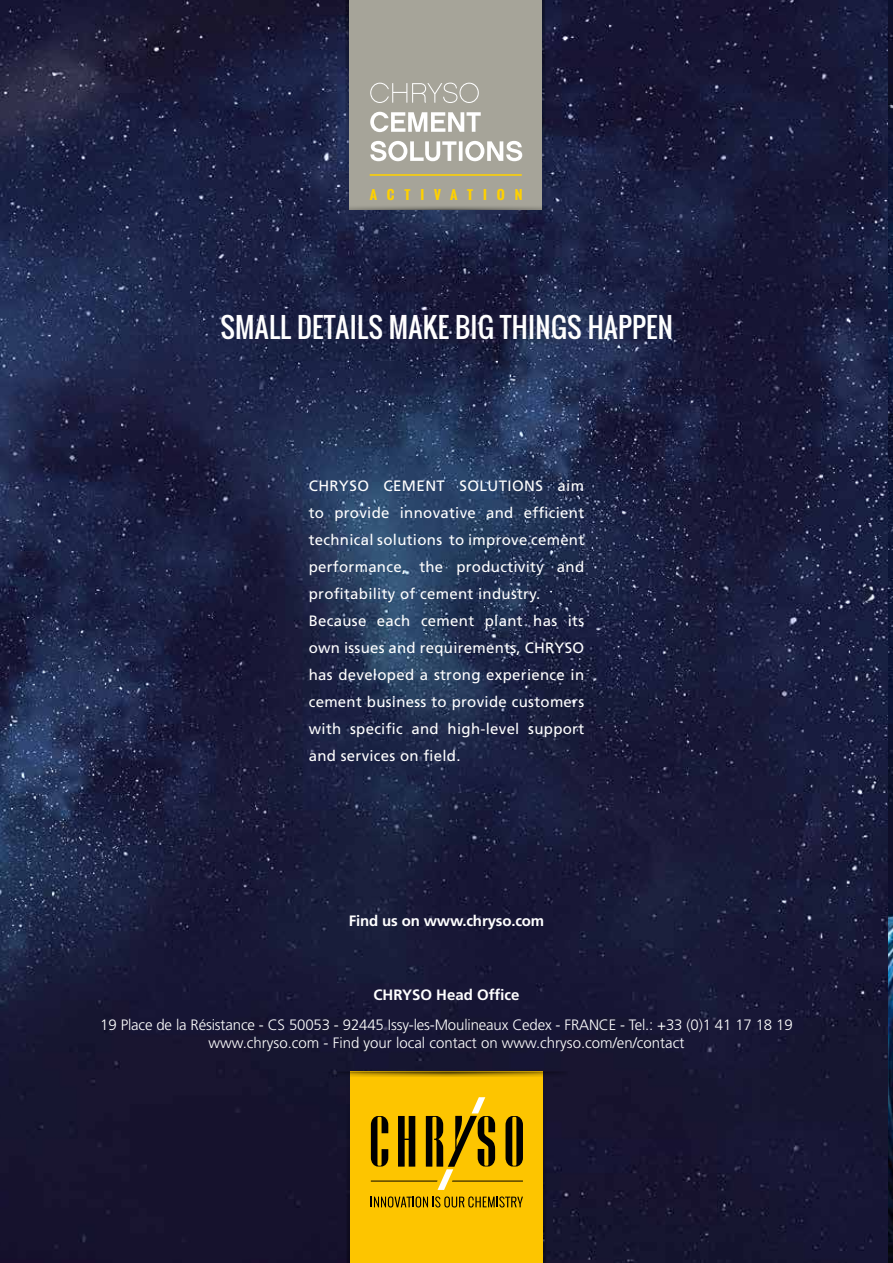
<style>
.page{position:relative;width:893px;height:1263px;background:#fff}
.page>*{position:absolute;margin:0;border:0;box-sizing:border-box;transform-origin:0 0}
.t1{font:27px "Oswald";letter-spacing:.01em;color:#fff}
.t2{font:15px/27px "Frutiger";letter-spacing:.02em;color:#fff}
.t3{font:300 15px/18px "Frutiger";letter-spacing:-.01em;color:#fff;text-align:center}
.t4{font:700 15px "Frutiger";letter-spacing:-.01em;color:#fff}
.t5{font:700 12.3px "Oswald";letter-spacing:.73em;color:#ffd100;scale:1.09 1}
</style>
<div class="page">
<img style="left:888px;top:0;width:5px;height:1263px">
<img style="left:0;top:0;width:888px;height:1263px">
<svg style="left:310px;top:1072px;width:269px;height:191px;background:#a6820e"></svg>
<svg style="left:309px;top:0;width:270px;height:210px;background:#838385"></svg>
<hr style="left:370px;top:174px;width:152px;height:2px;background:#ffd100">
<p class="t5" style="left:370px;top:185px;width:142px">ACTIVATION</p>
<h1 class="t1" style="left:220px;top:307px;width:454px">SMALL DETAILS MAKE BIG THINGS HAPPEN</h1>
<p class="t2" style="left:309px;top:472px;width:277px">CHRYSO CEMENT SOLUTIONS aim to provide innovative and efficient technical solutions to improve cement performance, the productivity and profitability of cement industry.<br>Because each cement plant has its own issues and requirements, CHRYSO has developed a strong experience in cement business to provide customers with specific and high-level support and services on field.</p>
<p class="t4" style="left:349px;top:912px;width:197px">Find us on www.chryso.com</p>
<p class="t4" style="left:373px;top:986px;width:148px">CHRYSO Head Office</p>
<p class="t3" style="left:100px;top:1016px;width:694px">19 Place de la Résistance - CS 50053 - 92445 Issy-les-Moulineaux Cedex - FRANCE - Tel.: +33 (0)1 41 17 18 19 www.chryso.com - Find your local contact on www.chryso.com/en/contact</p>
</div>
